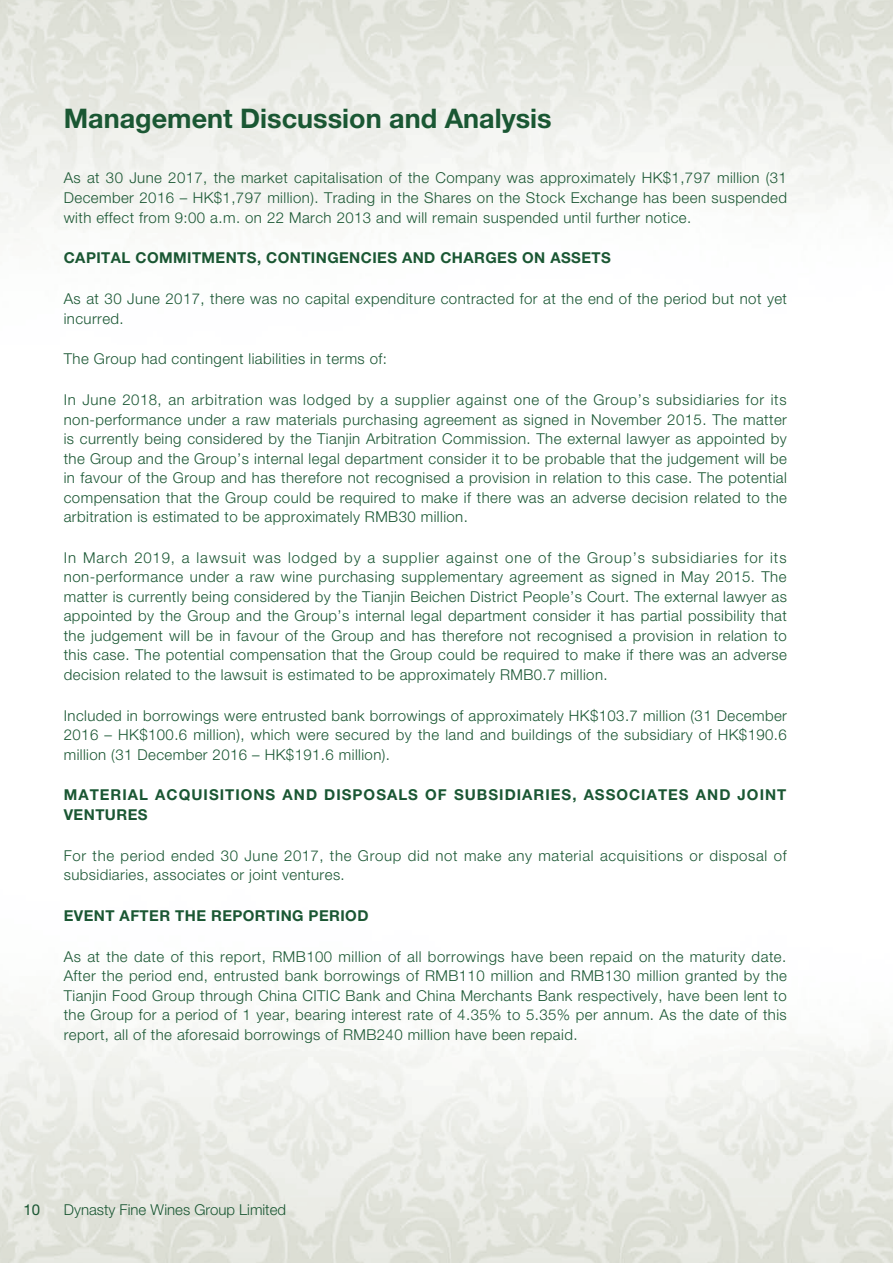
<style>
.page{position:relative;width:893px;height:1263px;background:#fff}
.page>*{position:absolute;margin:0;border:0;box-sizing:border-box;transform-origin:0 0}
.t1{font:700 27px "Helvetica Neue LT Std";color:#1a5733}
._00_Body_text{font:300 15px/19.5px "Helvetica Neue LT Std";letter-spacing:.03em;color:#1a5733;text-align:justify}
._01_Heading_1{font:700 15px "Helvetica Neue LT Std";letter-spacing:.03em;color:#1a5733}
._01_Heading_1-2{font:700 15px/19.5px "Helvetica Neue LT Std";letter-spacing:.07em;color:#1a5733}
._00_Body_text-2{font:300 15px "Helvetica Neue LT Std";color:#1a5733}
.t2{font:15px "Helvetica Neue LT Std";color:#1a5733}
</style>
<div class="page">
<h1 class="t1" style="left:64px;top:101px;width:489px">Management Discussion and Analysis</h1>
<p class="_00_Body_text" style="left:64px;top:168px;width:725px">As at 30 June 2017, the market capitalisation of the Company was approximately HK$1,797 million (31<br>December 2016 – HK$1,797 million). Trading in the Shares on the Stock Exchange has been suspended with effect from 9:00 a.m. on 22 March 2013 and will remain suspended until further notice.</p>
<p class="_01_Heading_1" style="left:64px;top:249px;width:549px">CAPITAL COMMITMENTS, CONTINGENCIES AND CHARGES ON ASSETS</p>
<p class="_00_Body_text" style="left:64px;top:289px;width:725px">As at 30 June 2017, there was no capital expenditure contracted for at the end of the period but not yet incurred.</p>
<p class="_00_Body_text" style="left:64px;top:349px;width:325px">The Group had contingent liabilities in terms of:</p>
<p class="_00_Body_text" style="left:64px;top:390px;width:725px">In June 2018, an arbitration was lodged by a supplier against one of the Group’s subsidiaries for its non-performance under a raw materials purchasing agreement as signed in November 2015. The matter is currently being considered by the Tianjin Arbitration Commission. The external lawyer as appointed by the Group and the Group’s internal legal department consider it to be probable that the judgement will be in favour of the Group and has therefore not recognised a provision in relation to this case. The potential compensation that the Group could be required to make if there was an adverse decision related to the arbitration is estimated to be approximately RMB30 million.</p>
<p class="_00_Body_text" style="left:64px;top:547px;width:725px">In March 2019, a lawsuit was lodged by a supplier against one of the Group’s subsidiaries for its non-performance under a raw wine purchasing supplementary agreement as signed in May 2015. The matter is currently being considered by the Tianjin Beichen District People’s Court. The external lawyer as appointed by the Group and the Group’s internal legal department consider it has partial possibility that the judgement will be in favour of the Group and has therefore not recognised a provision in relation to this case. The potential compensation that the Group could be required to make if there was an adverse decision related to the lawsuit is estimated to be approximately RMB0.7 million.</p>
<p class="_00_Body_text" style="left:64px;top:705px;width:725px">Included in borrowings were entrusted bank borrowings of approximately HK$103.7 million (31 December 2016 – HK$100.6 million), which were secured by the land and buildings of the subsidiary of HK$190.6 million (31 December 2016 – HK$191.6 million).</p>
<p class="_01_Heading_1-2" style="left:64px;top:785px;width:724px">MATERIAL ACQUISITIONS AND DISPOSALS OF SUBSIDIARIES, ASSOCIATES AND JOINT<br>VENTURES</p>
<p class="_00_Body_text" style="left:64px;top:845px;width:724px">For the period ended 30 June 2017, the Group did not make any material acquisitions or disposal of subsidiaries, associates or joint ventures.</p>
<p class="_01_Heading_1" style="left:64px;top:906px;width:306px">EVENT AFTER THE REPORTING PERIOD</p>
<p class="_00_Body_text" style="left:64px;top:946px;width:725px">As at the date of this report, RMB100 million of all borrowings have been repaid on the maturity date.<br>After the period end, entrusted bank borrowings of RMB110 million and RMB130 million granted by the Tianjin Food Group through China CITIC Bank and China Merchants Bank respectively, have been lent to the Group for a period of 1 year, bearing interest rate of 4.35% to 5.35% per annum. As the date of this report, all of the aforesaid borrowings of RMB240 million have been repaid.</p>
<p class="t2" style="left:24px;top:1200px;width:18px">10</p>
<p class="_00_Body_text-2" style="left:64px;top:1201px;width:224px">Dynasty Fine Wines Group Limited</p>
</div>
